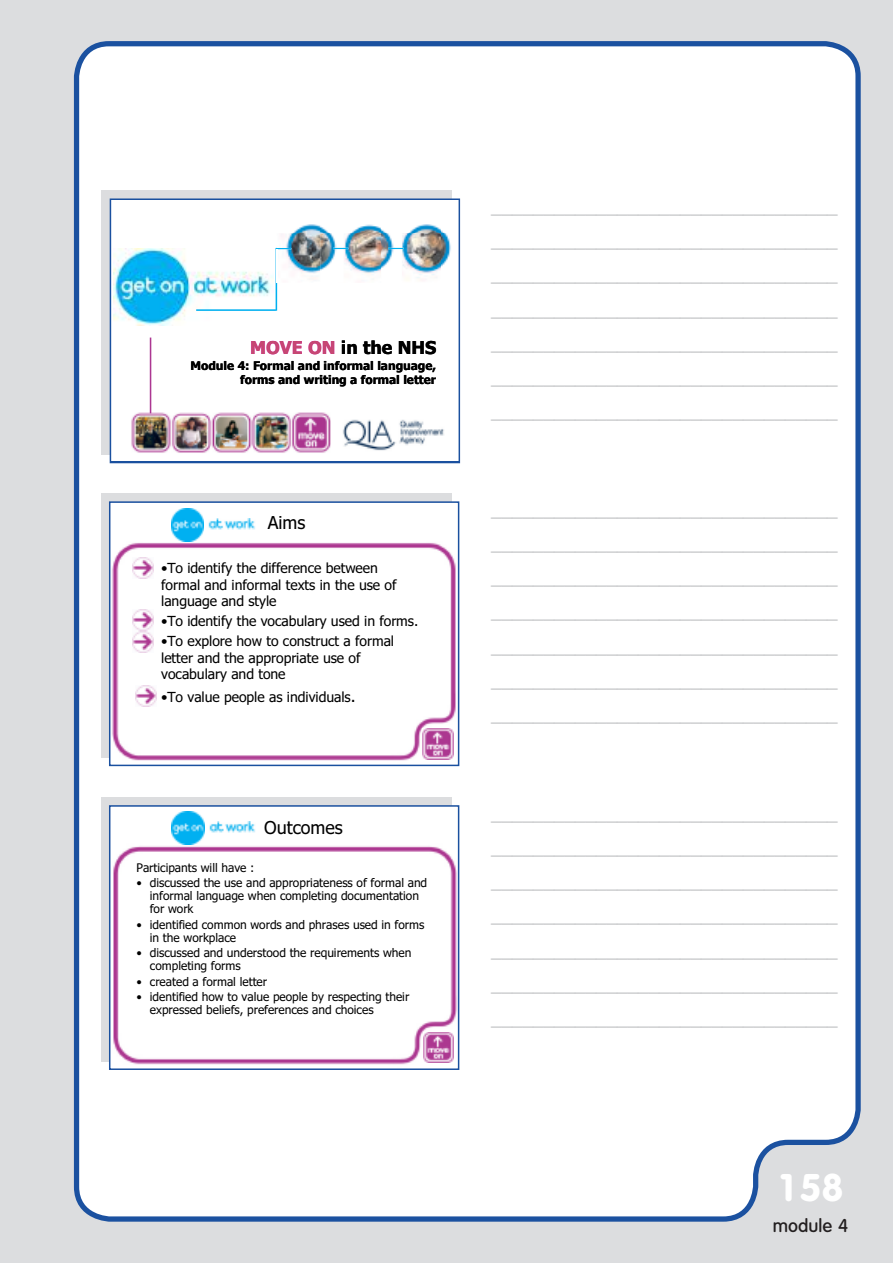
<style>
.page{position:relative;width:893px;height:1263px;background:#dcdddf}
.page>*{position:absolute;margin:0;border:0;box-sizing:border-box;transform-origin:0 0}
.t1{font:700 37.5px "Volkswagen";color:#fff}
.t2{font:700 21px/34.2px "Gill Sans";color:#bcbdc0;text-align:justify}
.t3{font:500 18px "Volkswagen";color:#231f20}
.t4{font:17.85px "Tahoma Bold+T42+FKLWTU";color:#000}
.t5{font:17.85px "Tahoma+T42+GKDXUA";color:#000}
.t6{font:17.85px "Tahoma+T42+SPBATC";color:#000}
.t7{font:13.95px/16.6px "Tahoma+T42+SPBATC";color:#000}
.t8{font:11.85px/12.9px "Tahoma+T42+GKDXUA";color:#000}
.t9{font:11.85px/14.1px "Tahoma Bold+T42+FKLWTU";color:#000;text-align:right}
.s1{color:#c64872}
.s2{font-size:15.75px}
</style>
<div class="page">
<div style="left:73px;top:41px;width:788px;height:1181px;background:#fff"></div>
<div style="left:101px;top:493px;width:350px;height:265px;background:#dcdddf"></div>
<img style="left:112px;top:504px;width:344px;height:259px">
<img style="left:423px;top:729px;width:30px;height:30px">
<img style="left:171px;top:508px;width:33px;height:33px">
<img style="left:207px;top:518px;width:50px;height:12px">
<img style="left:132px;top:557px;width:21px;height:21px">
<img style="left:132px;top:609px;width:21px;height:21px">
<img style="left:135px;top:685px;width:21px;height:21px">
<img style="left:132px;top:632px;width:21px;height:21px">
<div style="left:109px;top:501px;width:350px;height:265px;border:2px solid #1a509f"></div>
<div style="left:101px;top:797px;width:350px;height:265px;background:#dcdddf"></div>
<img style="left:112px;top:808px;width:344px;height:259px">
<img style="left:423px;top:1032px;width:31px;height:31px">
<img style="left:171px;top:812px;width:33px;height:32px">
<img style="left:207px;top:822px;width:51px;height:12px">
<div style="left:109px;top:805px;width:350px;height:265px;border:2px solid #1a509f"></div>
<div style="left:101px;top:190px;width:350px;height:265px;background:#dcdddf"></div>
<div style="left:113px;top:201px;width:344px;height:259px;background:#fff"></div>
<img style="left:131px;top:408px;width:202px;height:45px">
<hr style="left:150px;top:338px;width:1px;height:75px;background:#ac3792">
<img style="left:113px;top:248px;width:161px;height:78px">
<hr style="left:276px;top:248px;width:1px;height:63px;background:#00b0f0">
<hr style="left:196px;top:309px;width:80px;height:2px;background:#00b0f0">
<img style="left:332px;top:410px;width:116px;height:42px">
<img style="left:277px;top:214px;width:60px;height:69px">
<img style="left:337px;top:214px;width:120px;height:69px">
<img style="left:394px;top:214px;width:8px;height:68px">
<img style="left:277px;top:249px;width:1px;height:34px">
<div style="left:110px;top:198px;width:350px;height:265px;border:2px solid #1a509f"></div>
<p class="t4" style="left:250px;top:341px;width:188px"><span class="s1">MOVE ON</span> in the NHS</p>
<p class="t9" style="left:191px;top:359px;width:247px">Module 4: Formal and informal language, forms and writing a formal letter</p>
<p class="t6" style="left:268px;top:516px;width:39px">Aims</p>
<p class="t7" style="left:161px;top:561px;width:237px">•To identify the difference between formal and informal texts in the use of language and style</p>
<p class="t7" style="left:161px;top:614px;width:259px">•To identify the vocabulary used in forms.</p>
<p class="t7" style="left:161px;top:634px;width:234px">•To explore how to construct a formal letter and the appropriate use of vocabulary and tone</p>
<p class="t7" style="left:161px;top:689px;width:196px">•To value people as individuals<span class="s2">.</span></p>
<p class="t5" style="left:264px;top:821px;width:80px">Outcomes</p>
<p class="t8" style="left:136px;top:862px;width:120px">Participants will have :</p>
<p class="t8" style="left:150px;top:878px;width:279px;text-indent:-13px">• discussed the use and appropriateness of formal and informal language when completing documentation for work</p>
<p class="t8" style="left:150px;top:919px;width:276px;text-indent:-13px">• identified common words and phrases used in forms in the workplace</p>
<p class="t8" style="left:150px;top:947px;width:263px;text-indent:-13px">• discussed and understood the requirements when completing forms</p>
<p class="t8" style="left:136px;top:976px;width:132px">• created a formal letter</p>
<p class="t8" style="left:150px;top:991px;width:261px;text-indent:-13px">• identified how to value people by respecting their expressed beliefs, preferences and choices</p>
<p class="t2" style="left:491px;top:190px;width:348px">_________________________________ _________________________________ _________________________________ _________________________________ _________________________________ _________________________________ _________________________________</p>
<p class="t2" style="left:491px;top:493px;width:348px">_________________________________ _________________________________ _________________________________ _________________________________ _________________________________ _________________________________ _________________________________</p>
<p class="t2" style="left:491px;top:797px;width:348px">_________________________________ _________________________________ _________________________________ _________________________________ _________________________________ _________________________________ _________________________________</p>
<h1 class="t1" style="left:777px;top:1166px;width:68px">158</h1>
<p class="t3" style="left:773px;top:1215px;width:77px">module 4</p>
</div>
